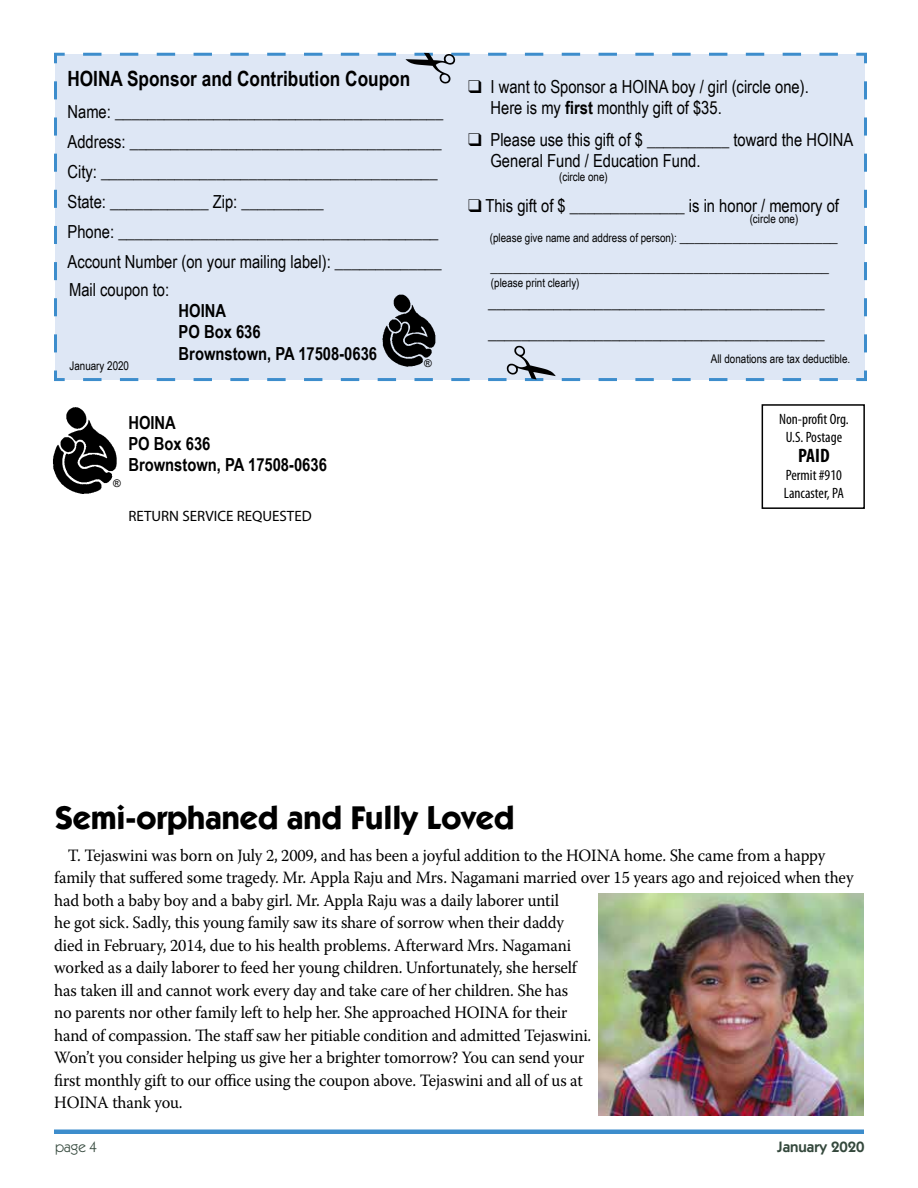
<style>
.page{position:relative;width:918px;height:1188px;background:#fff}
.page>*{position:absolute;margin:0;border:0;box-sizing:border-box;transform-origin:0 0}
.t1{font:700 33px "Itc Kabel";color:#000}
.t2{font:700 21px "Arial Narrow";color:#000}
.t3{font:700 condensed 19.5px "Myriad Pro";color:#000}
.t4{font:18px/30px "Arial Narrow";color:#000}
.t5{font:700 18px/21px "Arial Narrow";color:#000}
.t6{font:17.25px/22.5px "Warnock Pro";letter-spacing:-.01em;color:#000;scale:.95 1}
.t7{font:16.5px "Arial Narrow";color:#000}
.t8{font:condensed 15px/18px "Myriad Pro";color:#000;text-align:center}
.t9{font:15px "Myriad Pro";color:#000}
.t10{font:600 15px "Itc Kabel";color:#34483c}
.t11{font:15px "Itc Kabel";color:#34483c}
.t12{font:12px "Arial Narrow";color:#000}
.t13{font:10.5px "Arial";color:#000}
.s1{font-weight:700}
.s2{font-size:16.5px}
</style>
<div class="page">
<img style="left:53px;top:407px;width:64px;height:87px">
<div style="left:762px;top:404px;width:103px;height:105px;border:2px solid #000"></div>
<hr style="left:54px;top:1130px;width:810px;height:4px;background:#3d8dcc">
<div style="left:54px;top:52px;width:813px;height:330px;background:#dee7f5"></div>
<img style="left:376px;top:292px;width:63px;height:52px">
<img style="left:599px;top:893px;width:265px;height:223px">
<svg style="left:74px;top:52px;width:764px;height:33px;background:#d7e3f3"></svg>
<svg style="left:83px;top:344px;width:764px;height:38px;background:#d3deed"></svg>
<p class="t2" style="left:68px;top:62px;width:344px">HOINA Sponsor and Contribution Coupon</p>
<p class="t4" style="left:491px;top:76px;width:320px;line-height:21px;text-indent:-23px">❑ I want to Sponsor a HOINA boy / girl (circle one).<br>Here is my <span class="s1">first</span> monthly gift of $35.</p>
<p class="t4" style="left:491px;top:128px;width:364px;line-height:21px;text-indent:-22px">❑ Please use this gift of $ __________ toward the HOINA<br>General Fund / Education Fund.</p>
<p class="t4" style="left:468px;top:190px;width:373px">❑ This gift of $ ______________ is in honor / memory of</p>
<p class="t12" style="left:490px;top:229px;width:349px">(please give name and address of person): <span class="s2">_____________________</span></p>
<p class="t7" style="left:491px;top:254px;width:340px">_____________________________________________</p>
<p class="t12" style="left:491px;top:274px;width:90px">(please print clearly)</p>
<p class="t4" style="left:488px;top:285px;width:338px;line-height:31.5px">_________________________________________ _________________________________________</p>
<p class="t4" style="left:68px;top:96px;width:377px">Name: ________________________________________ Address: ______________________________________ City: _________________________________________ State: ____________ Zip: __________<br>Phone: _______________________________________ Account Number (on your mailing label): _____________</p>
<p class="t12" style="left:559px;top:168px;width:50px">(circle one)</p>
<p class="t12" style="left:750px;top:210px;width:50px">(circle one)</p>
<p class="t4" style="left:69px;top:274px;width:102px">Mail coupon to:</p>
<p class="t5" style="left:179px;top:300px;width:200px">HOINA<br>PO Box 636<br>Brownstown, PA 17508-0636</p>
<p class="t13" style="left:424px;top:356px;width:9px">®</p>
<p class="t12" style="left:711px;top:350px;width:141px">All donations are tax deductible.</p>
<p class="t12" style="left:69px;top:357px;width:61px">January 2020</p>
<p class="t13" style="left:113px;top:476px;width:9px">®</p>
<p class="t5" style="left:128px;top:411px;width:200px">HOINA<br>PO Box 636<br>Brownstown, PA 17508-0636</p>
<p class="t9" style="left:128px;top:506px;width:185px">RETURN SERVICE REQUESTED</p>
<h1 class="t1" style="left:55px;top:798px;width:461px">Semi-orphaned and Fully Loved</h1>
<p class="t8" style="left:779px;top:410px;width:71px">Non-profit Org.<br>U.S. Postage</p>
<p class="t3" style="left:798px;top:443px;width:33px">PAID</p>
<p class="t8" style="left:784px;top:466px;width:61px;text-align:left">Permit #910<br>Lancaster, PA</p>
<p class="t6" style="left:54px;top:844px;width:843px;text-indent:14px">T. Tejaswini was born on July 2, 2009, and has been a joyful addition to the HOINA home. She came from a happy family that suffered some tragedy. Mr. Appla Raju and Mrs. Nagamani married over 15 years ago and rejoiced when they had both a baby boy and a baby girl. Mr. Appla Raju was a daily laborer until<br>he got sick. Sadly, this young family saw its share of sorrow when their daddy<br>died in February, 2014, due to his health problems. Afterward Mrs. Nagamani<br>worked as a daily laborer to feed her young children. Unfortunately, she herself<br>has taken ill and cannot work every day and take care of her children. She has<br>no parents nor other family left to help her. She approached HOINA for their<br>hand of compassion. The staff saw her pitiable condition and admitted Tejaswini.<br>Won’t you consider helping us give her a brighter tomorrow? You can send your<br>first monthly gift to our office using the coupon above. Tejaswini and all of us at<br>HOINA thank you.</p>
<p class="t11" style="left:55px;top:1138px;width:44px">page 4</p>
<p class="t10" style="left:777px;top:1138px;width:89px">January 2020</p>
</div>
